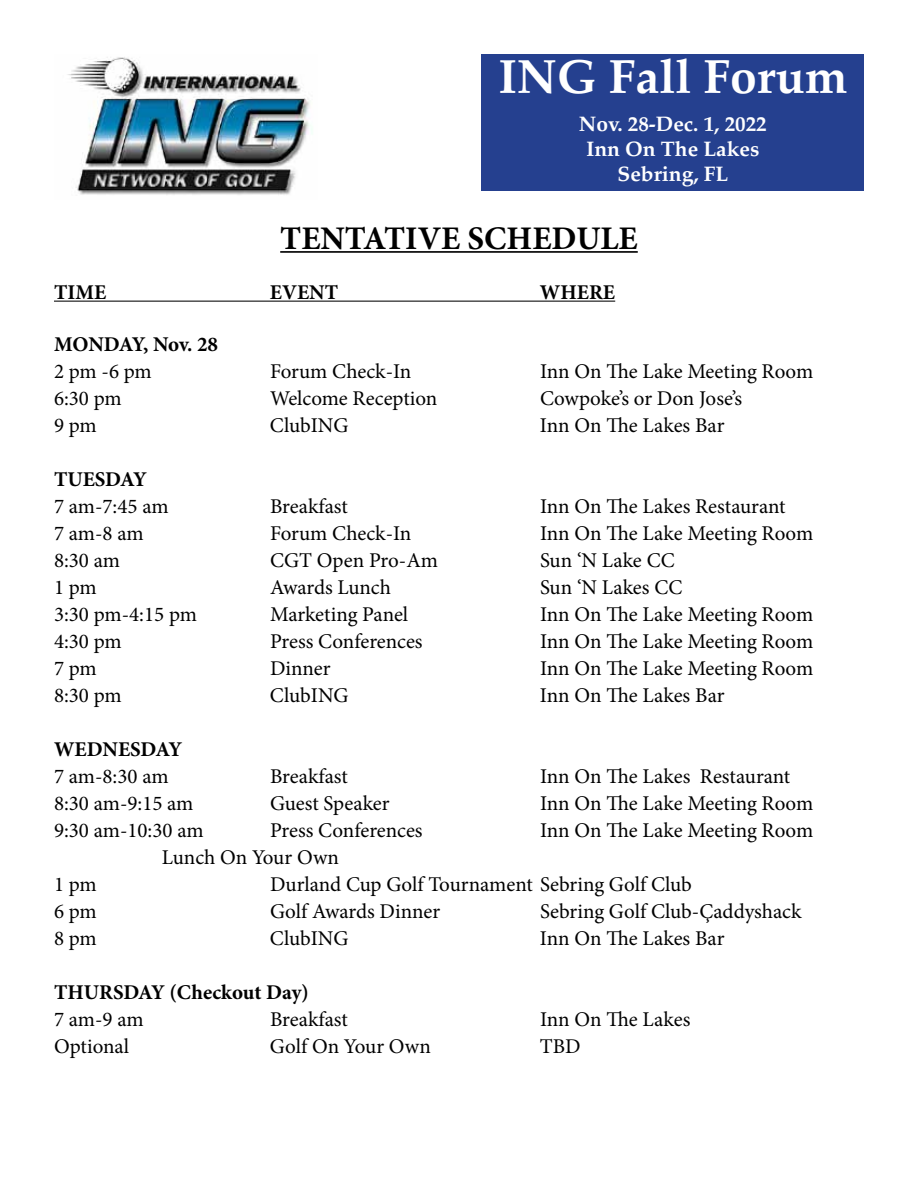
<style>
.page{position:relative;width:918px;height:1188px;background:#fff}
.page>*{position:absolute;margin:0;border:0;box-sizing:border-box;transform-origin:0 0}
.t1{font:700 48px "Palatino";color:#fff}
.t2{font:700 33px "Minion Pro";color:#000}
.t3{font:21px "Minion Pro";color:#000}
.t4{font:700 21px "Minion Pro";color:#000}
.t5{font:700 21px/25.2px "Palatino";color:#fff;text-align:center}
</style>
<div class="page">
<hr style="left:280px;top:251px;width:358px;height:2px;background:#000">
<hr style="left:54px;top:301px;width:561px;height:1px;background:#000">
<div style="left:482px;top:54px;width:382px;height:136px;background:#25408f"></div>
<img style="left:67px;top:57px;width:245px;height:138px">
<h1 class="t1" style="left:498px;top:36px;width:351px">ING Fall Forum</h1>
<p class="t5" style="left:579px;top:110px;width:189px">Nov. 28-Dec. 1, 2022<br>Inn On The Lakes<br>Sebring, FL</p>
<h2 class="t2" style="left:280px;top:215px;width:359px">TENTATIVE SCHEDULE</h2>
<p class="t4" style="left:54px;top:278px;width:54px">TIME</p>
<p class="t4" style="left:270px;top:278px;width:70px">EVENT</p>
<p class="t4" style="left:540px;top:278px;width:77px">WHERE</p>
<p class="t4" style="left:54px;top:330px;width:166px">MONDAY, Nov. 28</p>
<p class="t3" style="left:54px;top:357px;width:99px">2 pm -6 pm</p>
<p class="t3" style="left:270px;top:357px;width:143px">Forum Check-In</p>
<p class="t3" style="left:540px;top:357px;width:275px">Inn On The Lake Meeting Room</p>
<p class="t3" style="left:54px;top:384px;width:69px">6:30 pm</p>
<p class="t3" style="left:270px;top:384px;width:169px">Welcome Reception</p>
<p class="t3" style="left:540px;top:384px;width:204px">Cowpoke’s or Don Jose’s</p>
<p class="t3" style="left:54px;top:411px;width:44px">9 pm</p>
<p class="t3" style="left:270px;top:411px;width:80px">ClubING</p>
<p class="t3" style="left:540px;top:411px;width:186px">Inn On The Lakes Bar</p>
<p class="t4" style="left:54px;top:465px;width:94px">TUESDAY</p>
<p class="t3" style="left:54px;top:492px;width:116px">7 am-7:45 am</p>
<p class="t3" style="left:270px;top:492px;width:79px">Breakfast</p>
<p class="t3" style="left:540px;top:492px;width:247px">Inn On The Lakes Restaurant</p>
<p class="t3" style="left:54px;top:519px;width:91px">7 am-8 am</p>
<p class="t3" style="left:270px;top:519px;width:143px">Forum Check-In</p>
<p class="t3" style="left:540px;top:519px;width:275px">Inn On The Lake Meeting Room</p>
<p class="t3" style="left:54px;top:546px;width:68px">8:30 am</p>
<p class="t3" style="left:270px;top:546px;width:169px">CGT Open Pro-Am</p>
<p class="t3" style="left:540px;top:546px;width:136px">Sun ‘N Lake CC</p>
<p class="t3" style="left:54px;top:573px;width:44px">1 pm</p>
<p class="t3" style="left:270px;top:573px;width:122px">Awards Lunch</p>
<p class="t3" style="left:540px;top:573px;width:144px">Sun ‘N Lakes CC</p>
<p class="t3" style="left:54px;top:600px;width:144px">3:30 pm-4:15 pm</p>
<p class="t3" style="left:270px;top:600px;width:140px">Marketing Panel</p>
<p class="t3" style="left:540px;top:600px;width:275px">Inn On The Lake Meeting Room</p>
<p class="t3" style="left:54px;top:628px;width:69px">4:30 pm</p>
<p class="t3" style="left:270px;top:628px;width:154px">Press Conferences</p>
<p class="t3" style="left:540px;top:628px;width:275px">Inn On The Lake Meeting Room</p>
<p class="t3" style="left:54px;top:655px;width:44px">7 pm</p>
<p class="t3" style="left:270px;top:655px;width:62px">Dinner</p>
<p class="t3" style="left:540px;top:655px;width:275px">Inn On The Lake Meeting Room</p>
<p class="t3" style="left:54px;top:681px;width:69px">8:30 pm</p>
<p class="t3" style="left:270px;top:681px;width:80px">ClubING</p>
<p class="t3" style="left:540px;top:681px;width:186px">Inn On The Lakes Bar</p>
<p class="t4" style="left:54px;top:735px;width:130px">WEDNESDAY</p>
<p class="t3" style="left:54px;top:762px;width:116px">7 am-8:30 am</p>
<p class="t3" style="left:270px;top:762px;width:79px">Breakfast</p>
<p class="t3" style="left:540px;top:762px;width:252px">Inn On The Lakes Restaurant</p>
<p class="t3" style="left:54px;top:789px;width:141px">8:30 am-9:15 am</p>
<p class="t3" style="left:270px;top:789px;width:121px">Guest Speaker</p>
<p class="t3" style="left:540px;top:789px;width:275px">Inn On The Lake Meeting Room</p>
<p class="t3" style="left:54px;top:816px;width:151px">9:30 am-10:30 am</p>
<p class="t3" style="left:270px;top:816px;width:154px">Press Conferences</p>
<p class="t3" style="left:540px;top:816px;width:275px">Inn On The Lake Meeting Room</p>
<p class="t3" style="left:162px;top:843px;width:179px">Lunch On Your Own</p>
<p class="t3" style="left:54px;top:870px;width:44px">1 pm</p>
<p class="t3" style="left:270px;top:870px;width:423px">Durland Cup Golf Tournament Sebring Golf Club</p>
<p class="t3" style="left:54px;top:898px;width:44px">6 pm</p>
<p class="t3" style="left:270px;top:898px;width:172px">Golf Awards Dinner</p>
<p class="t3" style="left:540px;top:898px;width:263px">Sebring Golf Club-Çaddyshack</p>
<p class="t3" style="left:54px;top:924px;width:44px">8 pm</p>
<p class="t3" style="left:270px;top:924px;width:80px">ClubING</p>
<p class="t3" style="left:540px;top:924px;width:186px">Inn On The Lakes Bar</p>
<p class="t4" style="left:54px;top:978px;width:256px">THURSDAY (Checkout Day)</p>
<p class="t3" style="left:54px;top:1005px;width:91px">7 am-9 am</p>
<p class="t3" style="left:270px;top:1005px;width:79px">Breakfast</p>
<p class="t3" style="left:540px;top:1005px;width:152px">Inn On The Lakes</p>
<p class="t3" style="left:54px;top:1032px;width:77px">Optional</p>
<p class="t3" style="left:270px;top:1032px;width:162px">Golf On Your Own</p>
<p class="t3" style="left:540px;top:1032px;width:42px">TBD</p>
</div>
